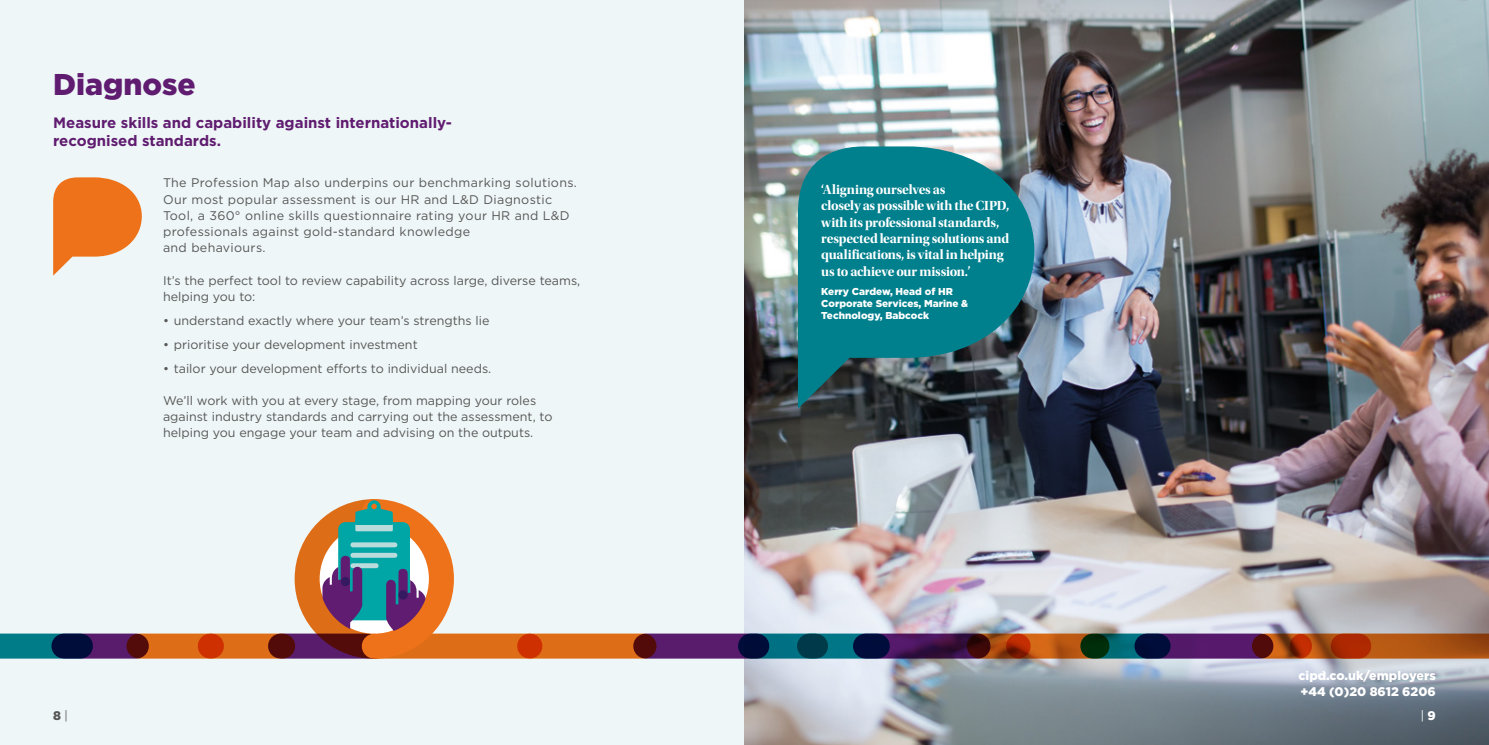
<style>
.page{position:relative;width:1489px;height:745px;background:#fff}
.page>*{position:absolute;margin:0;border:0;box-sizing:border-box;transform-origin:0 0}
.t1{font:900 30px "Gotham";color:#601c70}
.t2{font:700 15px/18px "Gotham";color:#601c70}
.quote{font:13.75px/16.2px "Utopia Std Bold Disp";letter-spacing:-.015em;color:#fff}
.body_copy{font:12.5px/16.2px "Gotham";color:#575756}
.body_copy-2{font:12.5px/16.2px "Gotham";letter-spacing:.025em;color:#575756}
.body_copy-3{font:900 12.5px "Gotham";color:#fff}
.body_copy-4{font:900 12.5px "Gotham";color:#575756}
.body_copy-5{font:12.5px "Gotham Narrow";color:#fff}
.quote_name{font:900 10px/12px "Gotham";color:#fff}
.s1{font-family:"Gotham Narrow";font-weight:400}
.s2{font-family:"Gotham";font-weight:900}
</style>
<div class="page">
<div style="left:0;top:0;width:744px;height:744px;background:#eef6f7"></div>
<img style="left:744px;top:0;width:744px;height:744px">
<svg style="left:798px;top:146px;width:236px;height:262px;background:#177681"></svg>
<svg style="left:0;top:633px;width:64px;height:25px;background:#056d7e"></svg>
<svg style="left:64px;top:633px;width:72px;height:25px;background:#3b1954"></svg>
<svg style="left:139px;top:633px;width:71px;height:25px;background:#ce5e18"></svg>
<svg style="left:210px;top:633px;width:70px;height:25px;background:#c95917"></svg>
<div style="left:280px;top:633px;width:94px;height:25px;background:#530b0a"></div>
<svg style="left:466px;top:633px;width:63px;height:25px;background:#dc6719"></svg>
<svg style="left:529px;top:633px;width:115px;height:25px;background:#d3631a"></svg>
<svg style="left:645px;top:633px;width:105px;height:25px;background:#541d62"></svg>
<svg style="left:750px;top:633px;width:59px;height:25px"></svg>
<svg style="left:809px;top:633px;width:56px;height:25px"></svg>
<svg style="left:865px;top:633px;width:112px;height:25px;background:#361448"></svg>
<svg style="left:979px;top:633px;width:39px;height:25px"></svg>
<svg style="left:1018px;top:633px;width:74px;height:25px;background:#a85214"></svg>
<svg style="left:1092px;top:633px;width:54px;height:25px"></svg>
<svg style="left:1146px;top:633px;width:114px;height:25px;background:#471a5f"></svg>
<svg style="left:1264px;top:633px;width:35px;height:25px"></svg>
<svg style="left:1301px;top:633px;width:41px;height:25px"></svg>
<svg style="left:1342px;top:633px;width:146px;height:25px;background:#ab4c12"></svg>
<svg style="left:53px;top:177px;width:89px;height:98px"></svg>
<svg style="left:286px;top:499px;width:180px;height:160px"></svg>
<p class="t1" style="left:53px;top:64px;width:144px">Diagnose</p>
<p class="t2" style="left:53px;top:113px;width:400px">Measure skills and capability against internationally&shy;recognised standards.</p>
<p class="body_copy-2" style="left:163px;top:174px;width:415px">The Profession Map also underpins our benchmarking solutions.<br>Our most popular assessment is our HR and L&amp;D Diagnostic Tool, a 360° online skills questionnaire rating your HR and L&amp;D professionals against gold-standard knowledge<br>and behaviours.</p>
<p class="body_copy" style="left:163px;top:272px;width:419px">It’s the perfect tool to review capability across large, diverse teams, helping you to:</p>
<p class="body_copy" style="left:163px;top:312px;width:328px">• understand exactly where your team’s strengths lie</p>
<p class="body_copy" style="left:163px;top:336px;width:256px">• prioritise your development investment</p>
<p class="body_copy" style="left:163px;top:359px;width:330px">• tailor your development efforts to individual needs.</p>
<p class="body_copy" style="left:163px;top:392px;width:391px">We’ll work with you at every stage, from mapping your roles against industry standards and carrying out the assessment, to helping you engage your team and advising on the outputs.</p>
<p class="body_copy-4" style="left:53px;top:706px;width:16px">8 <span class="s1">|</span></p>
<p class="quote" style="left:821px;top:181px;width:189px">‘Aligning ourselves as<br>closely as possible with the CIPD, with its professional standards, respected learning solutions and qualifications, is vital in helping us to achieve our mission.’</p>
<p class="quote_name" style="left:821px;top:285px;width:148px">Kerry Cardew, Head of HR<br>Corporate Services, Marine &amp;<br>Technology, Babcock</p>
<p class="body_copy-3" style="left:1298px;top:666px;width:139px">cipd.co.uk/employers</p>
<p class="body_copy-3" style="left:1300px;top:683px;width:137px">+44 (0)20 8612 6206</p>
<p class="body_copy-5" style="left:1420px;top:707px;width:17px">| <span class="s2">9</span></p>
</div>
